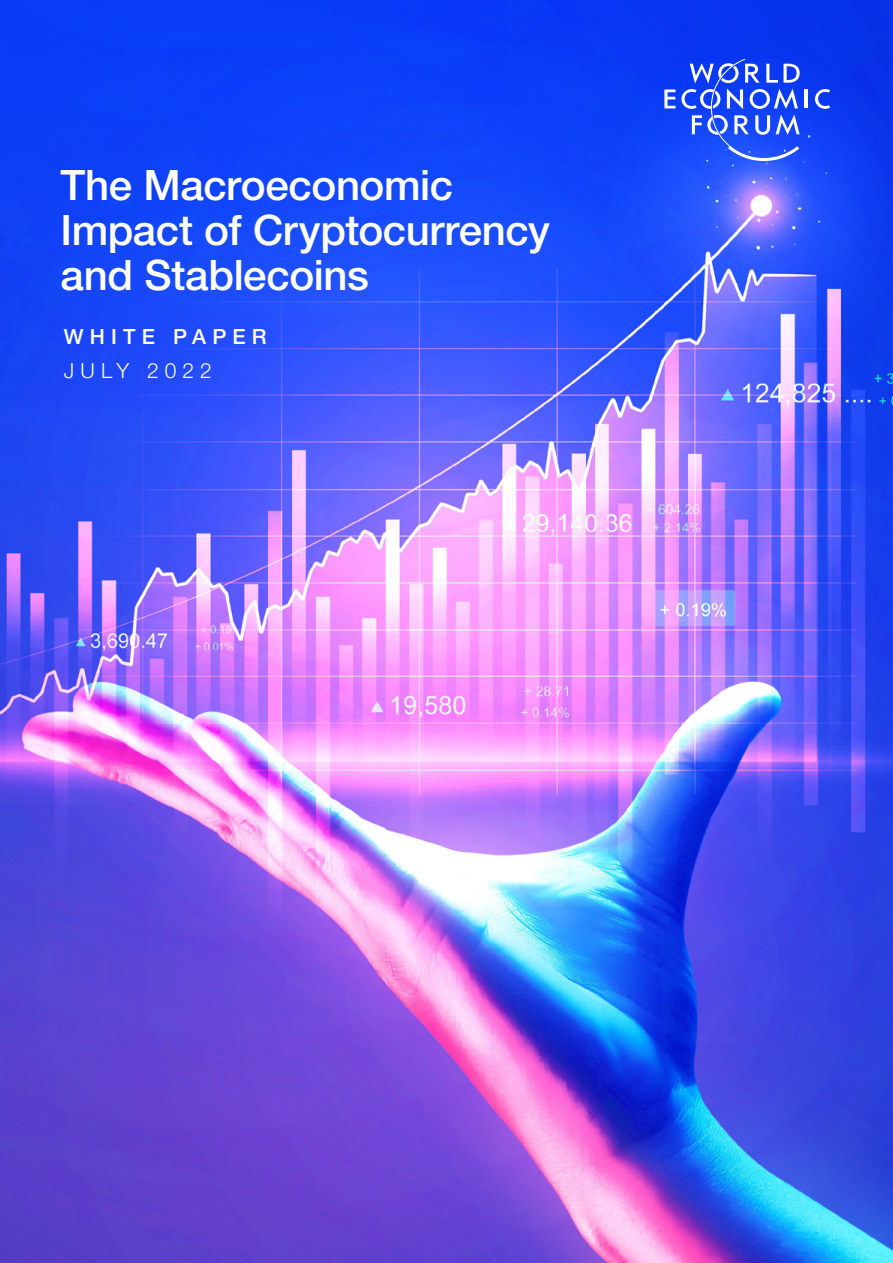
<style>
.page{position:relative;width:893px;height:1263px;background:#fff}
.page>*{position:absolute;margin:0;border:0;box-sizing:border-box;transform-origin:0 0}
.t1{font:500 42px/45px "Helvetica Neue LT Pro";letter-spacing:-.01em;color:#fff}
.t2{font:500 21px "Helvetica Neue LT Pro";letter-spacing:.295em;color:#fff}
.t3{font:300 21px "Helvetica Neue LT Pro";letter-spacing:.285em;color:#fff}
</style>
<div class="page">
<img style="left:0;top:0;width:893px;height:1263px">
<svg style="left:664px;top:89px;width:11px;height:19px"></svg>
<hr style="left:805px;top:89px;width:3px;height:19px;background:#fff">
<svg style="left:815px;top:89px;width:15px;height:20px"></svg>
<svg style="left:681px;top:59px;width:119px;height:102px;background:#4168f8"></svg>
<p class="t1" style="left:61px;top:162px;width:491px">The Macroeconomic<br>Impact of Cryptocurrency and Stablecoins</p>
<p class="t2" style="left:64px;top:324px;width:204px">WHITE PAPER</p>
<p class="t3" style="left:64px;top:357px;width:150px">JULY 2022</p>
</div>
